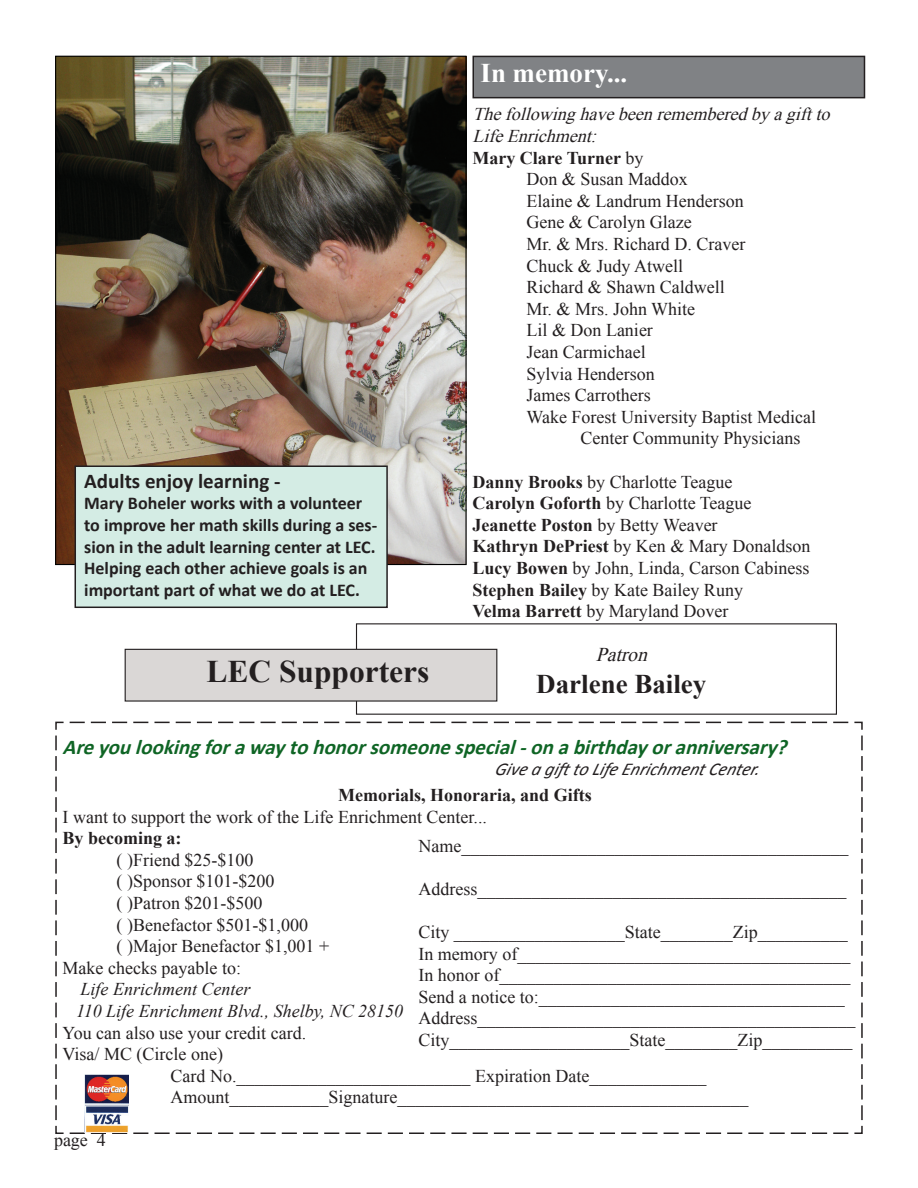
<style>
.page{position:relative;width:918px;height:1188px;background:#fff}
.page>*{position:absolute;margin:0;border:0;box-sizing:border-box;transform-origin:0 0}
.t1{font:700 31.5px "Times New Roman";color:#231f20}
.t2{font:700 27px "Times New Roman";color:#231f20}
.t3{font:700 27px "Times New Roman";color:#fff}
.t4{font:italic 700 21px "Calibri";color:#0f6525}
.t5{font:700 21px "Calibri";color:#231f20}
.t6{font:italic 19.5px "Times New Roman";color:#231f20}
.t7{font:18px/21.6px "Times New Roman";color:#231f20}
.t8{font:700 18px/21.6px "Calibri";color:#231f20}
.t9{font:700 18px "Times New Roman";color:#231f20}
.t10{font:italic 18px/21.6px "Times New Roman";color:#231f20}
.t11{font:italic 18px "Times New Roman";color:#231f20}
.t12{font:italic 18px "Calibri";color:#231f20}
.s1{font-weight:400}
.s2{font-weight:700}
</style>
<div class="page">
<div style="left:356px;top:623px;width:481px;height:92px;border:1px solid #231f20"></div>
<div style="left:473px;top:56px;width:391px;height:42px;background:#808285"></div>
<div style="left:472px;top:56px;width:393px;height:42px;border:2px solid #231f20"></div>
<img style="left:57px;top:58px;width:408px;height:505px">
<div style="left:75px;top:466px;width:312px;height:141px;background:#d4ece4"></div>
<div style="left:75px;top:465px;width:313px;height:143px;border:2px solid #231f20"></div>
<div style="left:125px;top:649px;width:372px;height:52px;background:#dad7d6"></div>
<div style="left:125px;top:649px;width:372px;height:53px;border:1px solid #231f20"></div>
<svg style="left:55px;top:721px;width:808px;height:413px"></svg>
<img style="left:84px;top:1074px;width:45px;height:59px">
<p class="t5" style="left:84px;top:467px;width:198px">Adults enjoy learning -</p>
<p class="t8" style="left:84px;top:493px;width:294px">Mary Boheler works with a volunteer to improve her math skills during a ses&shy;sion in the adult learning center at LEC.<br>Helping each other achieve goals is an important part of what we do at LEC.</p>
<h1 class="t1" style="left:206px;top:650px;width:225px">LEC Supporters</h1>
<h2 class="t3" style="left:481px;top:54px;width:148px">In memory...</h2>
<p class="t11" style="left:472px;top:102px;width:365px">Thefollowinghavebeenrememberedbyagiftto</p>
<p class="t11" style="left:473px;top:124px;width:131px">LifeEnrichment:</p>
<p class="t9" style="left:472px;top:145px;width:173px">Mary Clare Turner <span class="s1">by</span></p>
<p class="t7" style="left:526px;top:168px;width:163px">Don &amp; Susan Maddox</p>
<p class="t7" style="left:526px;top:190px;width:219px">Elaine &amp; Landrum Henderson</p>
<p class="t7" style="left:526px;top:211px;width:167px">Gene &amp; Carolyn Glaze</p>
<p class="t7" style="left:526px;top:233px;width:220px">Mr. &amp; Mrs. Richard D. Craver</p>
<p class="t7" style="left:526px;top:255px;width:158px">Chuck &amp; Judy Atwell</p>
<p class="t7" style="left:526px;top:276px;width:200px">Richard &amp; Shawn Caldwell</p>
<p class="t7" style="left:526px;top:298px;width:170px">Mr. &amp; Mrs. John White</p>
<p class="t7" style="left:526px;top:319px;width:128px">Lil &amp; Don Lanier</p>
<p class="t7" style="left:526px;top:341px;width:121px">Jean Carmichael</p>
<p class="t7" style="left:526px;top:363px;width:130px">Sylvia Henderson</p>
<p class="t7" style="left:526px;top:384px;width:126px">James Carrothers</p>
<p class="t7" style="left:526px;top:406px;width:291px">Wake Forest University Baptist Medical</p>
<p class="t7" style="left:580px;top:427px;width:222px">Center Community Physicians</p>
<p class="t7" style="left:472px;top:471px;width:339px"><span class="s2">Danny Brooks</span> by Charlotte Teague<br><span class="s2">Carolyn Goforth</span> by Charlotte Teague <span class="s2">Jeanette Poston</span> by Betty Weaver<br><span class="s2">Kathryn DePriest</span> by Ken &amp; Mary Donaldson <span class="s2">Lucy Bowen</span> by John, Linda, Carson Cabiness <span class="s2">Stephen Bailey</span> by Kate Bailey Runy<br><span class="s2">Velma Barrett</span> by Maryland Dover</p>
<p class="t6" style="left:596px;top:641px;width:59px">Patron</p>
<h2 class="t2" style="left:536px;top:666px;width:172px">Darlene Bailey</h2>
<p class="t4" style="left:63px;top:733px;width:732px">Areyoulookingforawaytohonorsomeonespecial-onabirthdayoranniversary?</p>
<p class="t12" style="left:495px;top:757px;width:272px">GiveagifttoLifeEnrichmentCenter.</p>
<p class="t9" style="left:338px;top:783px;width:255px">Memorials, Honoraria, and Gifts</p>
<p class="t7" style="left:63px;top:806px;width:426px">I want to support the work of the Life Enrichment Center...</p>
<p class="t9" style="left:63px;top:826px;width:120px">By becoming a:</p>
<p class="t7" style="left:117px;top:849px;width:138px">( )Friend $25-$100</p>
<p class="t7" style="left:117px;top:870px;width:159px">( )Sponsor $101-$200</p>
<p class="t7" style="left:117px;top:892px;width:147px">( )Patron $201-$500</p>
<p class="t7" style="left:117px;top:914px;width:193px">( )Benefactor $501-$1,000</p>
<p class="t7" style="left:117px;top:935px;width:214px">( )Major Benefactor $1,001 +</p>
<p class="t7" style="left:63px;top:957px;width:180px">Make checks payable to:</p>
<p class="t10" style="left:76px;top:978px;width:329px">Life Enrichment Center<br>110 Life Enrichment Blvd., Shelby, NC 28150</p>
<p class="t7" style="left:63px;top:1022px;width:245px">You can also use your credit card.</p>
<p class="t7" style="left:63px;top:1043px;width:162px">Visa/ MC (Circle one)</p>
<p class="t7" style="left:171px;top:1065px;width:537px">Card No.__________________________ Expiration Date_____________</p>
<p class="t7" style="left:171px;top:1086px;width:579px">Amount___________Signature_______________________________________</p>
<p class="t7" style="left:418px;top:835px;width:431px">Name___________________________________________</p>
<p class="t7" style="left:418px;top:878px;width:429px">Address_________________________________________</p>
<p class="t7" style="left:418px;top:921px;width:438px">City ___________________State________Zip__________ In memory of_____________________________________ In honor of_______________________________________ Send a notice to:__________________________________ Address__________________________________________ City____________________State________Zip__________</p>
<p class="t7" style="left:54px;top:1129px;width:53px">page 4</p>
</div>
